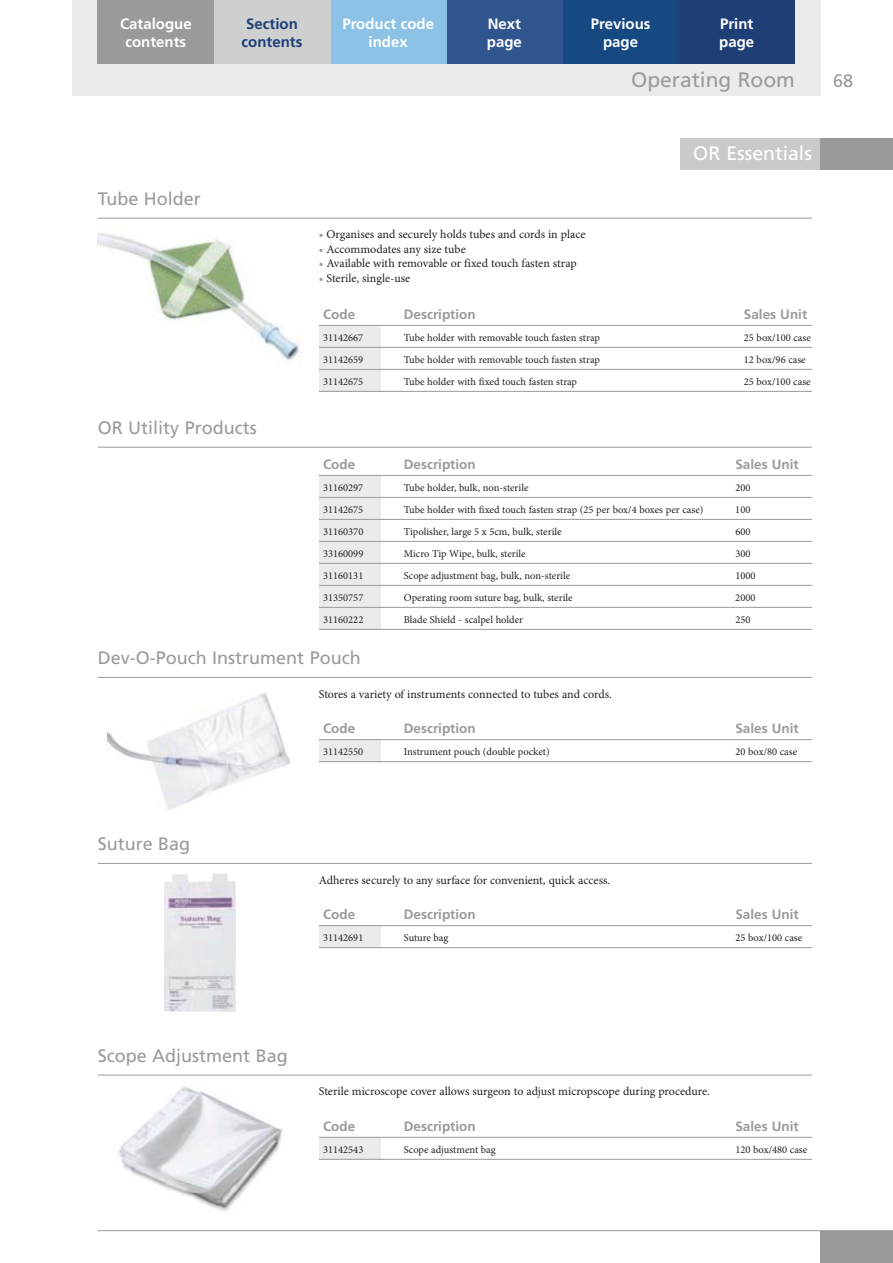
<style>
.page{position:relative;width:893px;height:1263px;background:#fff}
.page>*{position:absolute;margin:0;border:0;box-sizing:border-box;transform-origin:0 0}
.t1{font:21px "Frutiger LT Std";color:#999a9c}
.t2{font:19.5px "Frutiger LT Std";color:#fff}
.t3{font:18px "Frutiger LT Std";color:#999a9c}
.t4{font:700 15px/18px "Frutiger LT Std";color:#fff;text-align:center}
.t5{font:700 15px/18px "Frutiger LT Std";color:#1f3e76;text-align:center}
.t6{font:700 13.5px "Frutiger LT Std";color:#999a9c}
.t7{font:12px/14.4px "Minion Pro";color:#231f20}
.t8{font:10.5px "Minion Pro";color:#231f20}
</style>
<div class="page">
<div style="left:680px;top:138px;width:140px;height:32px;background:#c9cacb"></div>
<div style="left:820px;top:1231px;width:73px;height:32px;background:#999a9c"></div>
<hr style="left:98px;top:1230px;width:795px;height:1px;background:#999a9c">
<img style="left:118px;top:1087px;width:164px;height:124px">
<div style="left:319px;top:1137px;width:61px;height:22px;background:#ebebec"></div>
<hr style="left:319px;top:1137px;width:493px;height:1px;background:#999a9c">
<hr style="left:319px;top:1159px;width:493px;height:1px;background:#999a9c">
<hr style="left:98px;top:677px;width:714px;height:1px;background:#999a9c">
<img style="left:108px;top:693px;width:183px;height:117px">
<div style="left:319px;top:739px;width:61px;height:23px;background:#ebebec"></div>
<hr style="left:319px;top:739px;width:493px;height:1px;background:#999a9c">
<hr style="left:319px;top:761px;width:493px;height:1px;background:#999a9c">
<hr style="left:98px;top:863px;width:714px;height:1px;background:#999a9c">
<img style="left:164px;top:873px;width:72px;height:139px">
<div style="left:319px;top:925px;width:61px;height:23px;background:#ebebec"></div>
<hr style="left:319px;top:925px;width:493px;height:1px;background:#999a9c">
<hr style="left:319px;top:947px;width:493px;height:1px;background:#999a9c">
<hr style="left:98px;top:1075px;width:714px;height:1px;background:#999a9c">
<hr style="left:98px;top:218px;width:714px;height:1px;background:#999a9c">
<img style="left:98px;top:233px;width:201px;height:131px">
<div style="left:319px;top:325px;width:61px;height:66px;background:#ebebec"></div>
<hr style="left:319px;top:325px;width:493px;height:1px;background:#999a9c">
<hr style="left:319px;top:347px;width:493px;height:1px;background:#999a9c">
<hr style="left:319px;top:369px;width:493px;height:1px;background:#999a9c">
<hr style="left:319px;top:391px;width:493px;height:1px;background:#999a9c">
<hr style="left:98px;top:447px;width:714px;height:1px;background:#999a9c">
<div style="left:319px;top:475px;width:61px;height:154px;background:#ebebec"></div>
<hr style="left:319px;top:475px;width:493px;height:1px;background:#999a9c">
<hr style="left:319px;top:497px;width:493px;height:1px;background:#999a9c">
<hr style="left:319px;top:519px;width:493px;height:1px;background:#999a9c">
<hr style="left:319px;top:541px;width:493px;height:1px;background:#999a9c">
<hr style="left:319px;top:563px;width:493px;height:1px;background:#999a9c">
<hr style="left:319px;top:585px;width:493px;height:1px;background:#999a9c">
<hr style="left:319px;top:607px;width:493px;height:1px;background:#999a9c">
<hr style="left:319px;top:629px;width:493px;height:1px;background:#999a9c">
<div style="left:72px;top:0;width:748px;height:96px;background:#ebebec"></div>
<div style="left:820px;top:138px;width:73px;height:32px;background:#999a9c"></div>
<div style="left:562px;top:0;width:117px;height:64px;background:#164882"></div>
<div style="left:446px;top:0;width:116px;height:64px;background:#30558e"></div>
<div style="left:679px;top:0;width:116px;height:64px;background:#1f3e76"></div>
<div style="left:98px;top:0;width:116px;height:64px;background:#999a9c"></div>
<div style="left:330px;top:0;width:116px;height:64px;background:#8bc2e5"></div>
<div style="left:214px;top:0;width:116px;height:64px;background:#ced0d0"></div>
<h3 class="t4" style="left:120px;top:15px;width:73px">Catalogue contents</h3>
<h3 class="t4" style="left:342px;top:15px;width:93px">Product code index</h3>
<h3 class="t5" style="left:242px;top:15px;width:62px">Section contents</h3>
<h3 class="t3" style="left:98px;top:191px;width:105px">Tube Holder</h3>
<h3 class="t4" style="left:487px;top:15px;width:36px;text-align:left">Next page</h3>
<h3 class="t4" style="left:719px;top:15px;width:36px;text-align:left">Print page</h3>
<h3 class="t4" style="left:591px;top:15px;width:61px">Previous page</h3>
<h1 class="t1" style="left:631px;top:71px;width:165px">Operating Room</h1>
<h3 class="t3" style="left:833px;top:73px;width:22px">68</h3>
<h2 class="t2" style="left:693px;top:145px;width:120px">OR Essentials</h2>
<p class="t7" style="left:326px;top:228px;width:261px">Organises and securely holds tubes and cords in place Accommodates any size tube<br>Available with removable or fixed touch fasten strap Sterile, single-use</p>
<h3 class="t3" style="left:98px;top:420px;width:160px">OR Utility Products</h3>
<p class="t6" style="left:323px;top:308px;width:34px">Code</p>
<p class="t6" style="left:404px;top:308px;width:73px">Description</p>
<p class="t6" style="left:744px;top:308px;width:65px">Sales Unit</p>
<p class="t8" style="left:323px;top:333px;width:42px">31142667</p>
<p class="t8" style="left:404px;top:333px;width:198px">Tube holder with removable touch fasten strap</p>
<p class="t8" style="left:744px;top:333px;width:68px">25 box/100 case</p>
<p class="t8" style="left:323px;top:355px;width:42px">31142659</p>
<p class="t8" style="left:404px;top:355px;width:198px">Tube holder with removable touch fasten strap</p>
<p class="t8" style="left:744px;top:355px;width:63px">12 box/96 case</p>
<p class="t8" style="left:323px;top:377px;width:42px">31142675</p>
<p class="t8" style="left:404px;top:377px;width:175px">Tube holder with fixed touch fasten strap</p>
<p class="t8" style="left:744px;top:377px;width:68px">25 box/100 case</p>
<p class="t6" style="left:323px;top:458px;width:34px">Code</p>
<p class="t6" style="left:404px;top:458px;width:73px">Description</p>
<p class="t6" style="left:735px;top:458px;width:65px">Sales Unit</p>
<p class="t8" style="left:323px;top:483px;width:42px">31160297</p>
<p class="t8" style="left:404px;top:483px;width:126px">Tube holder, bulk, non-sterile</p>
<p class="t8" style="left:735px;top:483px;width:17px">200</p>
<p class="t8" style="left:323px;top:505px;width:42px">31142675</p>
<p class="t8" style="left:404px;top:505px;width:301px">Tube holder with fixed touch fasten strap (25 per box/4 boxes per case)</p>
<p class="t8" style="left:735px;top:505px;width:17px">100</p>
<p class="t8" style="left:323px;top:527px;width:42px">31160370</p>
<p class="t8" style="left:404px;top:527px;width:159px">Tipolisher, large 5 x 5cm, bulk, sterile</p>
<p class="t8" style="left:735px;top:527px;width:17px">600</p>
<p class="t8" style="left:323px;top:549px;width:42px">33160099</p>
<p class="t8" style="left:404px;top:549px;width:123px">Micro Tip Wipe, bulk, sterile</p>
<p class="t8" style="left:735px;top:549px;width:17px">300</p>
<p class="t8" style="left:323px;top:571px;width:42px">31160131</p>
<p class="t8" style="left:404px;top:571px;width:168px">Scope adjustment bag, bulk, non-sterile</p>
<p class="t8" style="left:735px;top:571px;width:22px">1000</p>
<p class="t8" style="left:323px;top:593px;width:42px">31350757</p>
<p class="t8" style="left:404px;top:593px;width:170px">Operating room suture bag, bulk, sterile</p>
<p class="t8" style="left:735px;top:593px;width:22px">2000</p>
<p class="t8" style="left:323px;top:615px;width:42px">31160222</p>
<p class="t8" style="left:404px;top:615px;width:121px">Blade Shield - scalpel holder</p>
<p class="t8" style="left:735px;top:615px;width:17px">250</p>
<h3 class="t3" style="left:98px;top:650px;width:264px">Dev-O-Pouch Instrument Pouch</h3>
<p class="t7" style="left:319px;top:688px;width:294px">Stores a variety of instruments connected to tubes and cords.</p>
<h3 class="t3" style="left:98px;top:836px;width:94px">Suture Bag</h3>
<p class="t6" style="left:323px;top:722px;width:34px">Code</p>
<p class="t6" style="left:404px;top:722px;width:73px">Description</p>
<p class="t6" style="left:735px;top:722px;width:65px">Sales Unit</p>
<p class="t8" style="left:323px;top:747px;width:42px">31142550</p>
<p class="t8" style="left:404px;top:747px;width:147px">Instrument pouch (double pocket)</p>
<p class="t8" style="left:735px;top:747px;width:63px">20 box/80 case</p>
<p class="t7" style="left:319px;top:874px;width:293px">Adheres securely to any surface for convenient, quick access.</p>
<p class="t6" style="left:323px;top:908px;width:34px">Code</p>
<p class="t6" style="left:404px;top:908px;width:73px">Description</p>
<p class="t6" style="left:735px;top:908px;width:65px">Sales Unit</p>
<p class="t8" style="left:323px;top:933px;width:42px">31142691</p>
<p class="t8" style="left:404px;top:933px;width:46px">Suture bag</p>
<p class="t8" style="left:735px;top:933px;width:68px">25 box/100 case</p>
<h3 class="t3" style="left:98px;top:1048px;width:191px">Scope Adjustment Bag</h3>
<p class="t7" style="left:319px;top:1085px;width:393px">Sterile microscope cover allows surgeon to adjust micropscope during procedure.</p>
<p class="t6" style="left:323px;top:1120px;width:34px">Code</p>
<p class="t6" style="left:404px;top:1120px;width:73px">Description</p>
<p class="t6" style="left:735px;top:1120px;width:65px">Sales Unit</p>
<p class="t8" style="left:323px;top:1145px;width:42px">31142543</p>
<p class="t8" style="left:404px;top:1145px;width:93px">Scope adjustment bag</p>
<p class="t8" style="left:735px;top:1145px;width:73px">120 box/480 case</p>
</div>
